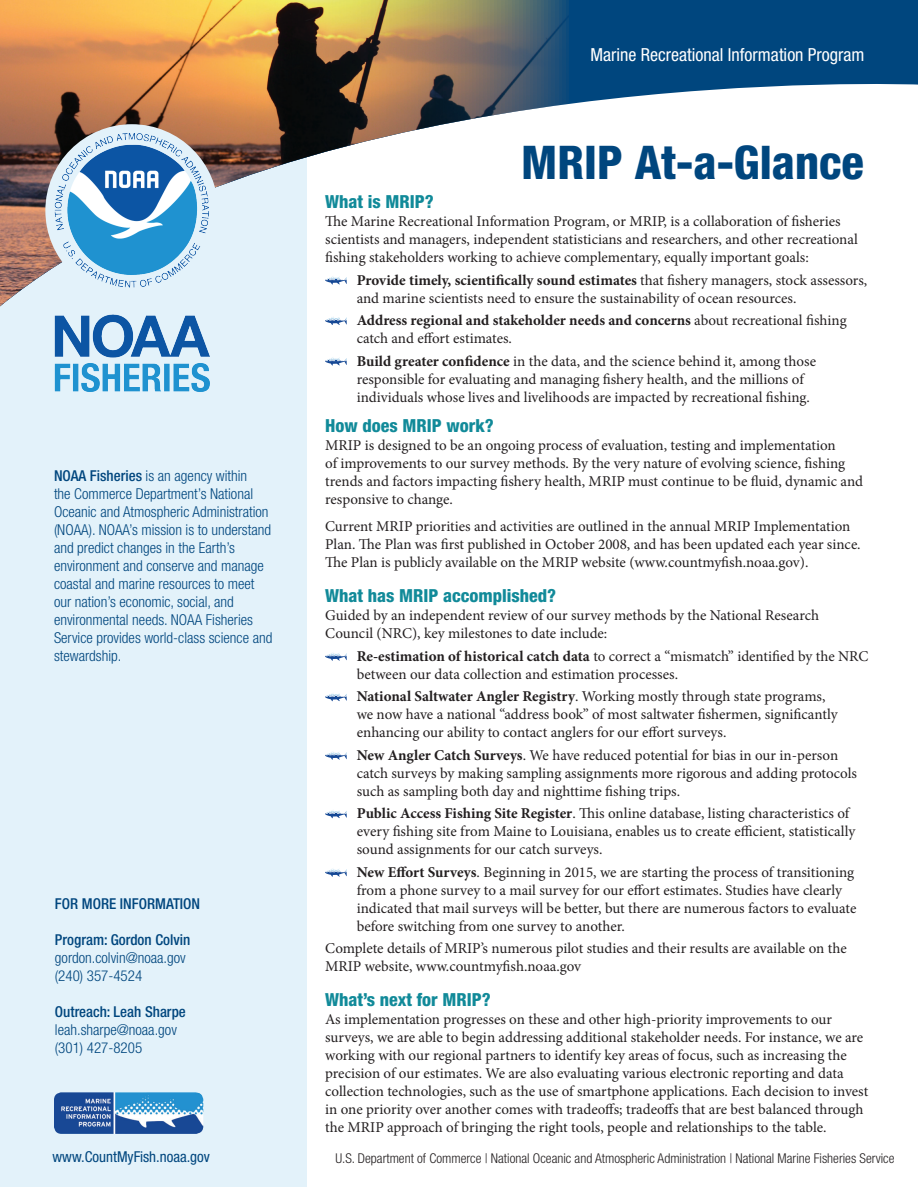
<style>
.page{position:relative;width:918px;height:1188px;background:#fff}
.page>*{position:absolute;margin:0;border:0;box-sizing:border-box;transform-origin:0 0}
.t1{font:800 condensed 46.5px "Helvetica Neue LT";color:#00467e}
.t2{font:800 condensed 18px "Helvetica Neue LT";color:#118a99}
.t3{font:condensed 18px "Helvetica Neue LT";color:#fff}
.t4{font:15px/18px "Minion Pro";color:#231f20}
.t5{font:300 condensed 15px/18px "Helvetica Neue LT";color:#00467e}
.t6{font:500 condensed 15px "Helvetica Neue LT";color:#00467e}
.t7{font:condensed 15px "Helvetica Neue LT";color:#00467e}
.t8{font:300 condensed 13.5px "Helvetica Neue LT";color:#231f20}
.s1{font-weight:500}
.s2{font-weight:700}
</style>
<div class="page">
<div style="left:0;top:131px;width:307px;height:1056px;background:#e3f2fa"></div>
<svg style="left:569px;top:0;width:349px;height:104px;background:#225f8f"></svg>
<img style="left:0;top:0;width:569px;height:306px">
<div style="left:45px;top:124px;width:173px;height:173px;background:#e3f2fa;border-radius:50%"></div>
<img style="left:54px;top:131px;width:156px;height:261px">
<img style="left:54px;top:1092px;width:149px;height:42px">
<svg style="left:325px;top:276px;width:23px;height:9px"></svg>
<svg style="left:325px;top:317px;width:22px;height:8px"></svg>
<svg style="left:325px;top:357px;width:22px;height:9px"></svg>
<svg style="left:325px;top:652px;width:22px;height:9px"></svg>
<svg style="left:325px;top:693px;width:22px;height:8px"></svg>
<svg style="left:325px;top:751px;width:22px;height:9px"></svg>
<svg style="left:325px;top:810px;width:22px;height:8px"></svg>
<svg style="left:325px;top:868px;width:22px;height:9px"></svg>
<p class="t5" style="left:54px;top:466px;width:220px"><span class="s1">NOAA Fisheries</span> is an agency within<br>the Commerce Department’s National Oceanic and Atmospheric Administration (NOAA). NOAA’s mission is to understand and predict changes in the Earth’s environment and conserve and manage coastal and marine resources to meet our nation’s economic, social, and environmental needs. NOAA Fisheries Service provides world-class science and stewardship.</p>
<p class="t6" style="left:55px;top:895px;width:147px">FOR MORE INFORMATION</p>
<p class="t6" style="left:55px;top:931px;width:137px">Program: Gordon Colvin</p>
<p class="t5" style="left:55px;top:948px;width:132px">gordon.colvin@noaa.gov (240) 357-4524</p>
<p class="t6" style="left:55px;top:1003px;width:132px">Outreach: Leah Sharpe</p>
<p class="t5" style="left:55px;top:1020px;width:123px">leah.sharpe@noaa.gov (301) 427-8205</p>
<p class="t7" style="left:53px;top:1148px;width:159px">www.CountMyFish.noaa.gov</p>
<p class="t3" style="left:590px;top:44px;width:276px">Marine Recreational Information Program</p>
<h1 class="t1" style="left:521px;top:134px;width:344px">MRIP At-a-Glance</h1>
<p class="t2" style="left:325px;top:191px;width:110px">What is MRIP?</p>
<p class="t4" style="left:325px;top:212px;width:534px">The Marine Recreational Information Program, or MRIP, is a collaboration of fisheries scientists and managers, independent statisticians and researchers, and other recreational fishing stakeholders working to achieve complementary, equally important goals:</p>
<p class="t4" style="left:357px;top:271px;width:512px"><span class="s2">Provide timely, scientifically sound estimates</span> that fishery managers, stock assessors, and marine scientists need to ensure the sustainability of ocean resources.</p>
<p class="t4" style="left:357px;top:311px;width:492px"><span class="s2">Address regional and stakeholder needs and concerns</span> about recreational fishing catch and effort estimates.</p>
<p class="t4" style="left:357px;top:352px;width:461px"><span class="s2">Build greater confidence</span> in the data, and the science behind it, among those responsible for evaluating and managing fishery health, and the millions of individuals whose lives and livelihoods are impacted by recreational fishing.</p>
<p class="t2" style="left:325px;top:415px;width:170px">How does MRIP work?</p>
<p class="t4" style="left:325px;top:436px;width:539px">MRIP is designed to be an ongoing process of evaluation, testing and implementation<br>of improvements to our survey methods. By the very nature of evolving science, fishing trends and factors impacting fishery health, MRIP must continue to be fluid, dynamic and responsive to change.</p>
<p class="t4" style="left:325px;top:517px;width:537px">Current MRIP priorities and activities are outlined in the annual MRIP Implementation<br>Plan. The Plan was first published in October 2008, and has been updated each year since.<br>The Plan is publicly available on the MRIP website (www.countmyfish.noaa.gov).</p>
<p class="t2" style="left:325px;top:585px;width:233px">What has MRIP accomplished?</p>
<p class="t4" style="left:325px;top:607px;width:495px">Guided by an independent review of our survey methods by the National Research<br>Council (NRC), key milestones to date include:</p>
<p class="t4" style="left:357px;top:647px;width:513px"><span class="s2">Re-estimation of historical catch data</span> to correct a “mismatch” identified by the NRC between our data collection and estimation processes.</p>
<p class="t4" style="left:357px;top:688px;width:482px"><span class="s2">National Saltwater Angler Registry</span>. Working mostly through state programs, we now have a national “address book” of most saltwater fishermen, significantly enhancing our ability to contact anglers for our effort surveys.</p>
<p class="t4" style="left:357px;top:746px;width:502px"><span class="s2">New Angler Catch Surveys</span>. We have reduced potential for bias in our in-person catch surveys by making sampling assignments more rigorous and adding protocols such as sampling both day and nighttime fishing trips.</p>
<p class="t4" style="left:357px;top:805px;width:500px"><span class="s2">Public Access Fishing Site Register</span>. This online database, listing characteristics of every fishing site from Maine to Louisiana, enables us to create efficient, statistically sound assignments for our catch surveys.</p>
<p class="t4" style="left:357px;top:863px;width:501px"><span class="s2">New Effort Surveys</span>. Beginning in 2015, we are starting the process of transitioning from a phone survey to a mail survey for our effort estimates. Studies have clearly indicated that mail surveys will be better, but there are numerous factors to evaluate before switching from one survey to another.</p>
<p class="t4" style="left:325px;top:940px;width:523px">Complete details of MRIP’s numerous pilot studies and their results are available on the<br>MRIP website, www.countmyfish.noaa.gov</p>
<p class="t2" style="left:325px;top:989px;width:167px">What’s next for MRIP?</p>
<p class="t4" style="left:325px;top:1011px;width:545px">As implementation progresses on these and other high-priority improvements to our surveys, we are able to begin addressing additional stakeholder needs. For instance, we are working with our regional partners to identify key areas of focus, such as increasing the precision of our estimates. We are also evaluating various electronic reporting and data collection technologies, such as the use of smartphone applications. Each decision to invest in one priority over another comes with tradeoffs; tradeoffs that are best balanced through the MRIP approach of bringing the right tools, people and relationships to the table.</p>
<p class="t8" style="left:335px;top:1150px;width:561px">U.S. Department of Commerce | National Oceanic and Atmospheric Administration | National Marine Fisheries Service</p>
</div>
